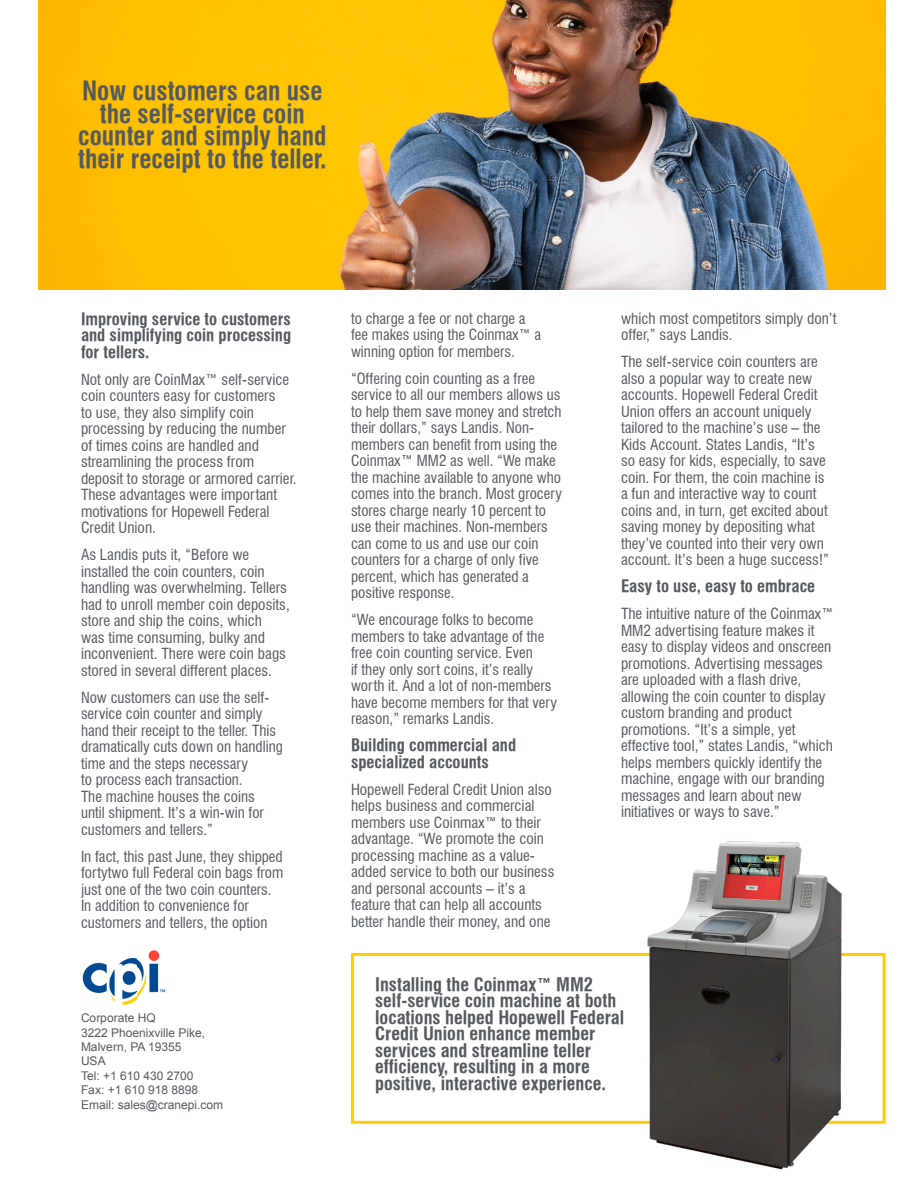
<style>
.page{position:relative;width:918px;height:1188px;background:#fff}
.page>*{position:absolute;margin:0;border:0;box-sizing:border-box;transform-origin:0 0}
.t1{font:25.5px/22.5px "Swiss 721 Bold Condensed BT";color:#555a60;text-align:center}
.t2{font:18px/16.5px "Swiss 721 Bold Condensed BT";color:#555a60}
.t3{font:16.5px/16.5px "Swiss 721 Bold Condensed BT";color:#555a60;text-align:justify}
.t4{font:condensed 15px/16.5px "Swiss 721 BT";color:#555a60}
.t5{font:12px/14.4px "Arial";color:#555a60}
</style>
<div class="page">
<img style="left:82px;top:950px;width:83px;height:55px">
<img style="left:39px;top:0;width:847px;height:289px">
<div style="left:351px;top:953px;width:535px;height:171px;border:3px solid #ffcd00"></div>
<img style="left:627px;top:841px;width:237px;height:329px">
<h1 class="t1" style="left:78px;top:80px;width:250px">Now customers can use the self-service coin counter and simply hand their receipt to the teller.</h1>
<p class="t3" style="left:81px;top:311px;width:212px">Improving service to customers and simplifying coin processing for tellers.</p>
<p class="t4" style="left:81px;top:371px;width:217px">Not only are CoinMax™ self-service coin counters easy for customers<br>to use, they also simplify coin processing by reducing the number of times coins are handled and streamlining the process from deposit to storage or armored carrier.<br>These advantages were important motivations for Hopewell Federal<br>Credit Union.</p>
<p class="t4" style="left:81px;top:547px;width:210px">As Landis puts it, “Before we installed the coin counters, coin handling was overwhelming. Tellers had to unroll member coin deposits, store and ship the coins, which<br>was time consuming, bulky and inconvenient. There were coin bags stored in several different places.</p>
<p class="t4" style="left:81px;top:689px;width:203px">Now customers can use the self&shy;service coin counter and simply hand their receipt to the teller. This dramatically cuts down on handling time and the steps necessary<br>to process each transaction.<br>The machine houses the coins<br>until shipment. It’s a win-win for customers and tellers.”</p>
<p class="t4" style="left:81px;top:848px;width:204px">In fact, this past June, they shipped fortytwo full Federal coin bags from just one of the two coin counters.<br>In addition to convenience for customers and tellers, the option</p>
<p class="t5" style="left:81px;top:1011px;width:144px">Corporate HQ<br>3222 Phoenixville Pike,<br>Malvern, PA 19355<br>USA<br>Tel: +1 610 430 2700<br>Fax: +1 610 918 8898<br>Email: sales@cranepi.com</p>
<p class="t4" style="left:351px;top:310px;width:192px">to charge a fee or not charge a fee makes using the Coinmax™ a winning option for members.</p>
<p class="t4" style="left:351px;top:370px;width:213px">“Offering coin counting as a free service to all our members allows us to help them save money and stretch their dollars,” says Landis. Non&shy;members can benefit from using the<br>Coinmax™ MM2 as well. “We make the machine available to anyone who comes into the branch. Most grocery stores charge nearly 10 percent to use their machines. Non-members can come to us and use our coin counters for a charge of only five percent, which has generated a positive response.</p>
<p class="t4" style="left:351px;top:612px;width:208px">“We encourage folks to become members to take advantage of the free coin counting service. Even<br>if they only sort coins, it’s really worth it. And a lot of non-members have become members for that very reason,” remarks Landis.</p>
<p class="t3" style="left:351px;top:737px;width:167px">Building commercial and specialized accounts</p>
<p class="t4" style="left:351px;top:781px;width:205px">Hopewell Federal Credit Union also helps business and commercial members use Coinmax™ to their advantage. “We promote the coin processing machine as a value&shy;added service to both our business and personal accounts – it’s a feature that can help all accounts better handle their money, and one</p>
<p class="t4" style="left:621px;top:310px;width:217px">which most competitors simply don’t offer,” says Landis.</p>
<p class="t4" style="left:621px;top:354px;width:209px">The self-service coin counters are also a popular way to create new accounts. Hopewell Federal Credit Union offers an account uniquely tailored to the machine’s use – the Kids Account. States Landis, “It’s so easy for kids, especially, to save coin. For them, the coin machine is a fun and interactive way to count coins and, in turn, get excited about saving money by depositing what they’ve counted into their very own account. It’s been a huge success!”</p>
<p class="t3" style="left:621px;top:578px;width:196px">Easy to use, easy to embrace</p>
<p class="t4" style="left:621px;top:606px;width:214px">The intuitive nature of the Coinmax™ MM2 advertising feature makes it easy to display videos and onscreen promotions. Advertising messages are uploaded with a flash drive, allowing the coin counter to display custom branding and product promotions. “It’s a simple, yet effective tool,” states Landis, “which helps members quickly identify the machine, engage with our branding messages and learn about new initiatives or ways to save.”</p>
<p class="t2" style="left:375px;top:976px;width:251px">Installing the Coinmax™ MM2 self-service coin machine at both locations helped Hopewell Federal<br>Credit Union enhance member services and streamline teller efficiency, resulting in a more positive, interactive experience.</p>
</div>
